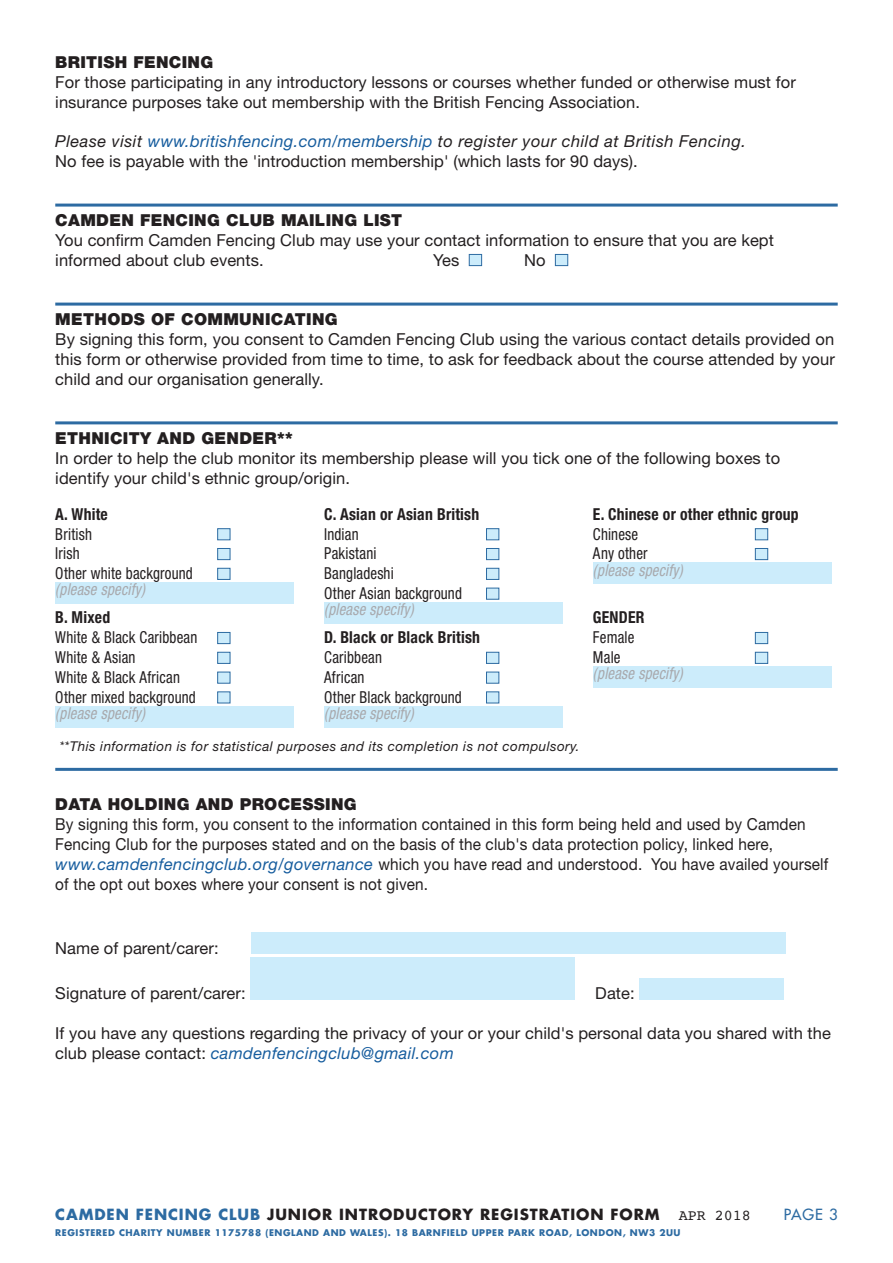
<style>
.page{position:relative;width:893px;height:1263px;background:#fff}
.page>*{position:absolute;margin:0;border:0;box-sizing:border-box;transform-origin:0 0}
.BASIC_DOC{font:16.5px/19.8px "Helvetica Neue";letter-spacing:.005em;color:#231f20}
.BASIC_DOC-2{font:16.5px/19.8px "Helvetica Neue";letter-spacing:.005em;color:#231f20;scale:.93 1}
.t1{font:condensed 16.5px/19.8px "Helvetica Neue";letter-spacing:.015em;color:#231f20;scale:.91 1}
.BASIC_DOC-3{font:900 16.5px "Helvetica Neue";letter-spacing:.02em;color:#231f20}
.t2{font:italic condensed 16.5px "Helvetica Neue";letter-spacing:.01em;color:#a8a9ad;scale:.91 1}
.BASIC_DOC-4{font:italic 16.5px "Helvetica Neue";letter-spacing:.03em;color:#231f20}
.t3{font:700 condensed 16.5px/19.8px "Helvetica Neue";letter-spacing:.015em;color:#231f20;scale:.95 1}
.t4{font:700 15px "Futura";letter-spacing:.06em;color:#231f20}
.t5{font:15px "Courier";color:#231f20}
.t6{font:15px "Futura";color:#2d6ba2}
.t7{font:italic 13.5px "Helvetica Neue";letter-spacing:.03em;color:#231f20}
.t8{font:700 9px "Futura";letter-spacing:.06em;color:#2d6ba2}
.s1{color:#175d9e}
.s2{font-weight:700}
.s3{font-weight:400}
.s4{font-style:italic;color:#175d9e}
.s5{color:#2d6ba2}
</style>
<div class="page">
<hr style="left:55px;top:204px;width:783px;height:3px;background:#2d6ba2">
<div style="left:469px;top:254px;width:13px;height:12px;background:#ccecfb;border:1px solid #2d6ba2"></div>
<div style="left:555px;top:254px;width:13px;height:12px;background:#ccecfb;border:1px solid #2d6ba2"></div>
<hr style="left:55px;top:303px;width:783px;height:3px;background:#2d6ba2">
<hr style="left:55px;top:421px;width:783px;height:3px;background:#2d6ba2">
<div style="left:217px;top:528px;width:13px;height:12px;background:#ccecfb;border:1px solid #2d6ba2"></div>
<div style="left:217px;top:548px;width:13px;height:12px;background:#ccecfb;border:1px solid #2d6ba2"></div>
<div style="left:217px;top:568px;width:13px;height:12px;background:#ccecfb;border:1px solid #2d6ba2"></div>
<div style="left:55px;top:582px;width:238px;height:22px;background:#ccecfb"></div>
<div style="left:217px;top:632px;width:13px;height:12px;background:#ccecfb;border:1px solid #2d6ba2"></div>
<div style="left:217px;top:652px;width:13px;height:12px;background:#ccecfb;border:1px solid #2d6ba2"></div>
<div style="left:217px;top:672px;width:13px;height:12px;background:#ccecfb;border:1px solid #2d6ba2"></div>
<div style="left:217px;top:691px;width:13px;height:12px;background:#ccecfb;border:1px solid #2d6ba2"></div>
<div style="left:55px;top:706px;width:238px;height:21px;background:#ccecfb"></div>
<div style="left:486px;top:528px;width:13px;height:12px;background:#ccecfb;border:1px solid #2d6ba2"></div>
<div style="left:486px;top:548px;width:13px;height:12px;background:#ccecfb;border:1px solid #2d6ba2"></div>
<div style="left:486px;top:568px;width:13px;height:12px;background:#ccecfb;border:1px solid #2d6ba2"></div>
<div style="left:486px;top:588px;width:13px;height:12px;background:#ccecfb;border:1px solid #2d6ba2"></div>
<div style="left:324px;top:602px;width:238px;height:21px;background:#ccecfb"></div>
<div style="left:486px;top:652px;width:13px;height:12px;background:#ccecfb;border:1px solid #2d6ba2"></div>
<div style="left:486px;top:672px;width:13px;height:12px;background:#ccecfb;border:1px solid #2d6ba2"></div>
<div style="left:486px;top:691px;width:13px;height:12px;background:#ccecfb;border:1px solid #2d6ba2"></div>
<div style="left:324px;top:706px;width:238px;height:21px;background:#ccecfb"></div>
<div style="left:755px;top:528px;width:13px;height:12px;background:#ccecfb;border:1px solid #2d6ba2"></div>
<div style="left:755px;top:548px;width:13px;height:12px;background:#ccecfb;border:1px solid #2d6ba2"></div>
<div style="left:593px;top:563px;width:238px;height:21px;background:#ccecfb"></div>
<div style="left:755px;top:632px;width:13px;height:12px;background:#ccecfb;border:1px solid #2d6ba2"></div>
<div style="left:755px;top:652px;width:13px;height:12px;background:#ccecfb;border:1px solid #2d6ba2"></div>
<div style="left:593px;top:666px;width:238px;height:22px;background:#ccecfb"></div>
<hr style="left:55px;top:768px;width:783px;height:3px;background:#2d6ba2">
<div style="left:251px;top:932px;width:535px;height:22px;background:#ccecfb"></div>
<div style="left:250px;top:957px;width:325px;height:42px;background:#ccecfb"></div>
<div style="left:639px;top:978px;width:145px;height:21px;background:#ccecfb"></div>
<p class="BASIC_DOC-3" style="left:55px;top:52px;width:160px">BRITISH FENCING</p>
<p class="BASIC_DOC" style="left:55px;top:72px;width:742px">For those participating in any introductory lessons or courses whether funded or otherwise must for insurance purposes take out membership with the British Fencing Association.</p>
<p class="BASIC_DOC-4" style="left:55px;top:131px;width:692px">Please visit <span class="s1">www.britishfencing.com/membership</span> to register your child at British Fencing.</p>
<p class="BASIC_DOC" style="left:55px;top:151px;width:584px">No fee is payable with the 'introduction membership' (which lasts for 90 days).</p>
<p class="BASIC_DOC-3" style="left:55px;top:211px;width:348px">CAMDEN FENCING CLUB MAILING LIST</p>
<p class="BASIC_DOC" style="left:55px;top:230px;width:720px">You confirm Camden Fencing Club may use your contact information to ensure that you are kept informed about club events.</p>
<p class="BASIC_DOC" style="left:433px;top:250px;width:28px">Yes</p>
<p class="BASIC_DOC" style="left:524px;top:250px;width:23px">No</p>
<p class="BASIC_DOC-3" style="left:55px;top:310px;width:284px">METHODS OF COMMUNICATING</p>
<p class="BASIC_DOC" style="left:55px;top:329px;width:781px;text-align:justify">By signing this form, you consent to Camden Fencing Club using the various contact details provided on this form or otherwise provided from time to time, to ask for feedback about the course attended by your child and our organisation generally.</p>
<p class="BASIC_DOC-3" style="left:55px;top:428px;width:239px">ETHNICITY AND GENDER**</p>
<p class="BASIC_DOC" style="left:55px;top:448px;width:727px">In order to help the club monitor its membership please will you tick one of the following boxes to identify your child's ethnic group/origin.</p>
<p class="t1" style="left:55px;top:504px;width:153px"><span class="s2">A. White<br></span>British<br>Irish<br>Other white background</p>
<p class="t2" style="left:55px;top:580px;width:100px">(please specify)</p>
<p class="t1" style="left:55px;top:608px;width:158px"><span class="s2">B. Mixed<br></span>White &amp; Black Caribbean<br>White &amp; Asian<br>White &amp; Black African<br>Other mixed background</p>
<p class="t2" style="left:55px;top:704px;width:100px">(please specify)</p>
<p class="t1" style="left:324px;top:504px;width:172px"><span class="s2">C. Asian or Asian British<br></span>Indian<br>Pakistani<br>Bangladeshi<br>Other Asian background</p>
<p class="t2" style="left:324px;top:600px;width:100px">(please specify)</p>
<p class="t1" style="left:324px;top:627px;width:173px"><span class="s2">D. Black or Black British<br></span>Caribbean<br>African<br>Other Black background</p>
<p class="t2" style="left:324px;top:704px;width:100px">(please specify)</p>
<p class="t3" style="left:593px;top:504px;width:218px">E. Chinese or other ethnic group<br><span class="s3">Chinese<br>Any other</span></p>
<p class="t2" style="left:593px;top:560px;width:100px">(please specify)</p>
<p class="t1" style="left:593px;top:608px;width:58px"><span class="s2">GENDER<br></span>Female<br>Male</p>
<p class="t2" style="left:593px;top:664px;width:100px">(please specify)</p>
<p class="t7" style="left:59px;top:738px;width:522px">**This information is for statistical purposes and its completion is not compulsory.</p>
<p class="BASIC_DOC-3" style="left:55px;top:795px;width:303px">DATA HOLDING AND PROCESSING</p>
<p class="BASIC_DOC-2" style="left:55px;top:814px;width:808px">By signing this form, you consent to the information contained in this form being held and used by Camden<br>Fencing Club for the purposes stated and on the basis of the club's data protection policy, linked here,</p>
<p class="BASIC_DOC-2" style="left:55px;top:854px;width:833px"><span class="s4">www.camdenfencingclub.org/governance</span> which you have read and understood. You have availed yourself of the opt out boxes where your consent is not given.</p>
<p class="BASIC_DOC" style="left:55px;top:938px;width:165px">Name of parent/carer:</p>
<p class="BASIC_DOC" style="left:55px;top:983px;width:192px">Signature of parent/carer:</p>
<p class="BASIC_DOC" style="left:595px;top:983px;width:41px">Date:</p>
<p class="BASIC_DOC" style="left:55px;top:1023px;width:777px">If you have any questions regarding the privacy of your or your child's personal data you shared with the club please contact: <span class="s4">camdenfencingclub@gmail.com</span></p>
<p class="t4" style="left:55px;top:1204px;width:606px"><span class="s5">CAMDEN FENCING CLUB</span> JUNIOR INTRODUCTORY REGISTRATION FORM</p>
<p class="t5" style="left:679px;top:1203px;width:73px">Apr 2018</p>
<p class="t8" style="left:55px;top:1226px;width:627px">REGISTERED CHARITY NUMBER 1175788 (ENGLAND AND WALES). 18 BARNFIELD UPPER PARK ROAD, LONDON, NW3 2UU</p>
<p class="t6" style="left:784px;top:1204px;width:55px">PAGE 3</p>
</div>
